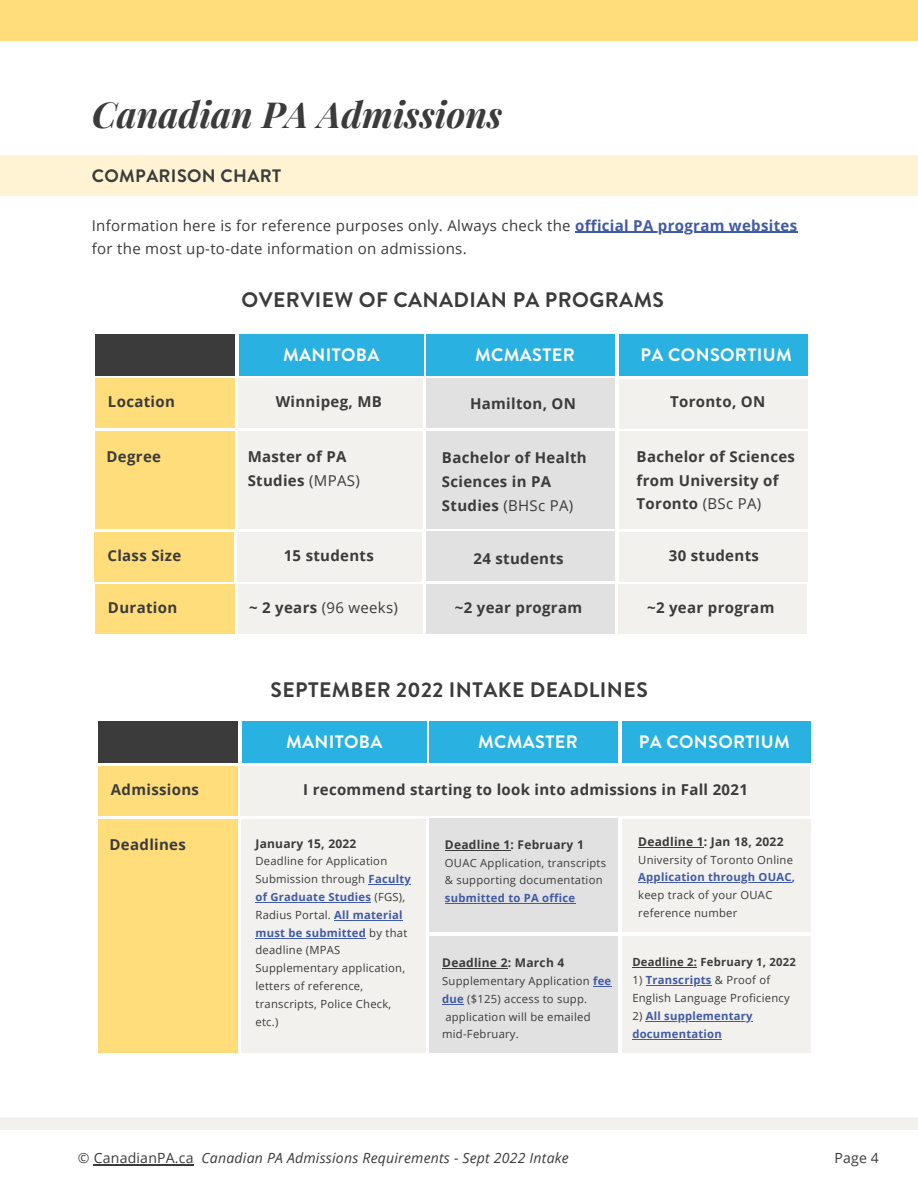
<style>
.page{position:relative;width:918px;height:1188px;background:#fff}
.page>*{position:absolute;margin:0;border:0;box-sizing:border-box;transform-origin:0 0}
.t1{font:italic 700 36px "Playfair Display";color:#3b3b3b}
.t2{font:700 21px "Brandon Grotesque";letter-spacing:.02em;color:#3b3b3b}
.t3{font:700 18px "Brandon Grotesque";letter-spacing:.02em;color:#fff}
.t4{font:700 18px "Brandon Grotesque";letter-spacing:.02em;color:#3b3b3b}
.t5{font:700 15px/23.7px "Open Sans";letter-spacing:.02em;color:#3b3b3b}
.t6{font:15px/23.7px "Open Sans";letter-spacing:.02em;color:#3b3b3b}
.t7{font:italic 14.1px "Open Sans";letter-spacing:.015em;color:#3b3b3b}
.t8{font:14.1px "Open Sans";color:#3b3b3b}
.t9{font:700 12px "Open Sans";letter-spacing:.02em;color:#3b3b3b}
.t10{font:11.25px/17.9px "Open Sans";letter-spacing:.02em;color:#3b3b3b}
.t11{font:700 11.25px/17.9px "Open Sans";letter-spacing:.02em;color:#405aa5}
.t12{font:700 11.25px "Open Sans";letter-spacing:.02em;color:#3b3b3b}
.s1{font-weight:700;color:#405aa5}
.s2{font-weight:400}
.s3{font-weight:700}
.s4{font-weight:400;color:#3b3b3b}
.s5{font-style:normal}
</style>
<div class="page">
<div style="left:0;top:155px;width:918px;height:40px;background:#fff3d3"></div>
<div style="left:0;top:0;width:918px;height:41px;background:#ffdd7a"></div>
<div style="left:0;top:1117px;width:918px;height:13px;background:#f2f1ee"></div>
<div style="left:95px;top:334px;width:140px;height:41px;background:#3b3b3b"></div>
<div style="left:239px;top:334px;width:185px;height:41px;background:#29b1e1"></div>
<div style="left:426px;top:334px;width:189px;height:41px;background:#29b1e1"></div>
<div style="left:619px;top:334px;width:189px;height:41px;background:#29b1e1"></div>
<div style="left:238px;top:379px;width:184px;height:49px;background:#f2f1ee"></div>
<div style="left:426px;top:379px;width:189px;height:49px;background:#e1e1e1"></div>
<div style="left:619px;top:379px;width:189px;height:49px;background:#f2f1ee"></div>
<div style="left:95px;top:379px;width:139px;height:49px;background:#ffdd7a"></div>
<div style="left:238px;top:431px;width:184px;height:98px;background:#f2f1ee"></div>
<div style="left:426px;top:431px;width:189px;height:98px;background:#e1e1e1"></div>
<div style="left:619px;top:431px;width:189px;height:98px;background:#f2f1ee"></div>
<div style="left:95px;top:431px;width:139px;height:98px;background:#ffdd7a"></div>
<div style="left:237px;top:532px;width:185px;height:50px;background:#f2f1ee"></div>
<div style="left:426px;top:532px;width:189px;height:49px;background:#e1e1e1"></div>
<div style="left:619px;top:532px;width:189px;height:50px;background:#f2f1ee"></div>
<div style="left:94px;top:532px;width:140px;height:50px;background:#ffdd7a"></div>
<div style="left:238px;top:584px;width:184px;height:50px;background:#f2f1ee"></div>
<div style="left:426px;top:584px;width:189px;height:49px;background:#e1e1e1"></div>
<div style="left:618px;top:584px;width:189px;height:50px;background:#f2f1ee"></div>
<div style="left:95px;top:584px;width:139px;height:50px;background:#ffdd7a"></div>
<hr style="left:575px;top:232px;width:223px;height:1px;background:#405aa5">
<div style="left:98px;top:721px;width:140px;height:42px;background:#3b3b3b"></div>
<div style="left:242px;top:721px;width:185px;height:42px;background:#29b1e1"></div>
<div style="left:429px;top:721px;width:189px;height:42px;background:#29b1e1"></div>
<div style="left:622px;top:721px;width:189px;height:42px;background:#29b1e1"></div>
<div style="left:241px;top:766px;width:569px;height:50px;background:#f2f1ee"></div>
<div style="left:98px;top:766px;width:139px;height:50px;background:#ffdd7a"></div>
<div style="left:241px;top:819px;width:184px;height:234px;background:#f2f1ee"></div>
<div style="left:429px;top:819px;width:189px;height:113px;background:#e1e1e1"></div>
<div style="left:622px;top:819px;width:189px;height:112px;background:#f2f1ee"></div>
<div style="left:98px;top:819px;width:139px;height:234px;background:#ffdd7a"></div>
<hr style="left:445px;top:850px;width:66px;height:1px;background:#3b3b3b">
<hr style="left:445px;top:903px;width:130px;height:1px;background:#405aa5">
<div style="left:429px;top:936px;width:189px;height:117px;background:#e1e1e1"></div>
<div style="left:622px;top:936px;width:189px;height:117px;background:#f2f1ee"></div>
<hr style="left:369px;top:884px;width:42px;height:1px;background:#405aa5">
<hr style="left:255px;top:902px;width:116px;height:1px;background:#405aa5">
<hr style="left:334px;top:920px;width:69px;height:1px;background:#405aa5">
<hr style="left:255px;top:938px;width:111px;height:1px;background:#405aa5">
<hr style="left:442px;top:968px;width:66px;height:1px;background:#3b3b3b">
<svg style="left:593px;top:986px;width:18px;height:1px"></svg>
<svg style="left:442px;top:1004px;width:22px;height:1px"></svg>
<hr style="left:638px;top:847px;width:66px;height:1px;background:#3b3b3b">
<hr style="left:638px;top:882px;width:154px;height:1px;background:#405aa5">
<hr style="left:632px;top:967px;width:65px;height:1px;background:#3b3b3b">
<hr style="left:646px;top:985px;width:66px;height:1px;background:#405aa5">
<hr style="left:646px;top:1021px;width:107px;height:1px;background:#405aa5">
<hr style="left:632px;top:1039px;width:90px;height:1px;background:#405aa5">
<hr style="left:94px;top:1164px;width:100px;height:1px;background:#3b3b3b">
<p class="t1" style="left:92px;top:89px;width:412px">Canadian PA Admissions</p>
<p class="t4" style="left:92px;top:163px;width:191px">COMPARISON CHART</p>
<p class="t6" style="left:92px;top:213px;width:707px">Information here is for reference purposes only. Always check the <span class="s1">official PA program websites </span>for the most up-to-date information on admissions.</p>
<p class="t2" style="left:242px;top:285px;width:424px">OVERVIEW OF CANADIAN PA PROGRAMS</p>
<p class="t3" style="left:283px;top:342px;width:98px">MANITOBA</p>
<p class="t3" style="left:475px;top:342px;width:101px">MCMASTER</p>
<p class="t3" style="left:641px;top:342px;width:153px">PA CONSORTIUM</p>
<p class="t5" style="left:108px;top:390px;width:68px">Location</p>
<p class="t5" style="left:276px;top:390px;width:108px">Winnipeg, MB</p>
<p class="t5" style="left:470px;top:391px;width:107px">Hamilton, ON</p>
<p class="t5" style="left:670px;top:390px;width:97px">Toronto, ON</p>
<p class="t5" style="left:107px;top:445px;width:56px">Degree</p>
<p class="t5" style="left:248px;top:445px;width:114px">Master of PA<br>Studies <span class="s2">(MPAS)</span></p>
<p class="t5" style="left:442px;top:446px;width:146px">Bachelor of Health<br>Sciences in PA<br>Studies <span class="s2">(BHSc PA)</span></p>
<p class="t5" style="left:637px;top:445px;width:160px">Bachelor of Sciences from University of<br>Toronto <span class="s2">(BSc PA)</span></p>
<p class="t5" style="left:108px;top:543px;width:75px">Class Size</p>
<p class="t5" style="left:284px;top:543px;width:92px">15 students</p>
<p class="t5" style="left:474px;top:547px;width:92px">24 students</p>
<p class="t5" style="left:669px;top:543px;width:92px">30 students</p>
<p class="t5" style="left:108px;top:595px;width:71px">Duration</p>
<p class="t6" style="left:249px;top:595px;width:150px"><span class="s3">~ 2 years</span> (96 weeks)</p>
<p class="t5" style="left:455px;top:595px;width:129px">~2 year program</p>
<p class="t5" style="left:647px;top:595px;width:129px">~2 year program</p>
<p class="t2" style="left:271px;top:675px;width:379px">SEPTEMBER 2022 INTAKE DEADLINES</p>
<p class="t3" style="left:286px;top:729px;width:98px">MANITOBA</p>
<p class="t3" style="left:478px;top:729px;width:101px">MCMASTER</p>
<p class="t3" style="left:639px;top:729px;width:153px">PA CONSORTIUM</p>
<p class="t5" style="left:111px;top:777px;width:90px">Admissions</p>
<p class="t5" style="left:303px;top:777px;width:446px">I recommend starting to look into admissions in Fall 2021</p>
<p class="t5" style="left:110px;top:832px;width:78px">Deadlines</p>
<p class="t9" style="left:445px;top:836px;width:140px">Deadline 1: February 1</p>
<p class="t10" style="left:445px;top:853px;width:163px">OUAC Application, transcripts &amp; supporting documentation <span class="s1">submitted to PA office</span></p>
<p class="t9" style="left:638px;top:833px;width:147px">Deadline 1: Jan 18, 2022</p>
<p class="t10" style="left:638px;top:850px;width:158px">University of Toronto Online<br><span class="s1">Application through OUAC, </span>keep track of your OUAC reference number</p>
<p class="t9" style="left:255px;top:835px;width:102px">January 15, 2022</p>
<p class="t10" style="left:255px;top:852px;width:157px">Deadline for Application<br>Submission through <span class="s1">Faculty of Graduate Studies</span> (FGS),<br>Radius Portal. <span class="s1">All material must be submitted</span> by that deadline (MPAS<br>Supplementary application, letters of reference, transcripts, Police Check, etc.)</p>
<p class="t12" style="left:632px;top:954px;width:165px">Deadline 2: February 1, 2022</p>
<p class="t10" style="left:632px;top:971px;width:159px">1) <span class="s1">Transcripts</span> &amp; Proof of<br>English Language Proficiency</p>
<p class="t11" style="left:632px;top:1007px;width:122px"><span class="s4">2)</span> All supplementary documentation</p>
<p class="t9" style="left:442px;top:954px;width:124px">Deadline 2: March 4</p>
<p class="t10" style="left:442px;top:972px;width:171px">Supplementary Application <span class="s1">fee due</span> ($125) access to supp. application will be emailed mid-February.</p>
<p class="t7" style="left:78px;top:1148px;width:492px"><span class="s5">© CanadianPA.ca</span> Canadian PA Admissions Requirements - Sept 2022 Intake</p>
<p class="t8" style="left:834px;top:1148px;width:46px">Page 4</p>
</div>
